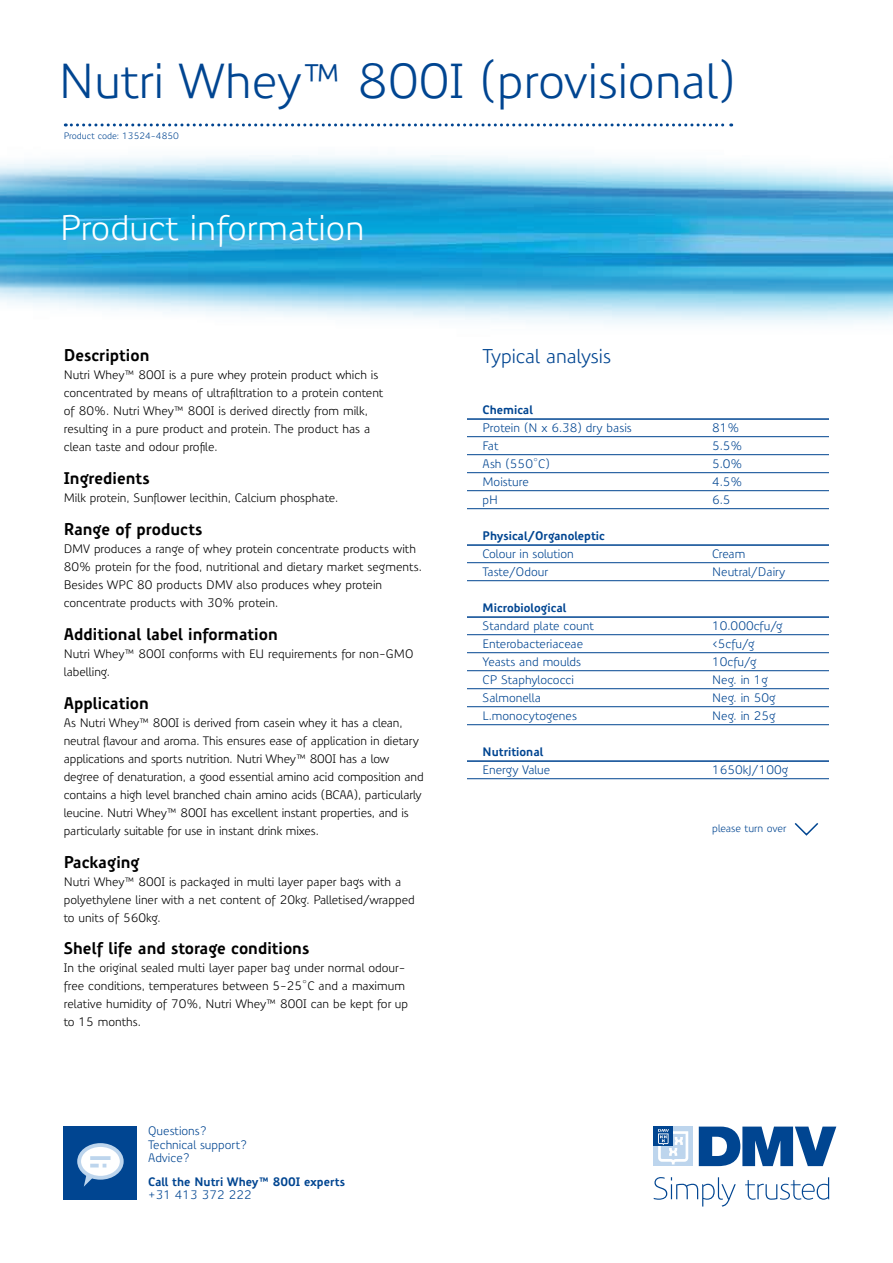
<style>
.page{position:relative;width:893px;height:1263px;background:#fff}
.page>*{position:absolute;margin:0;border:0;box-sizing:border-box;transform-origin:0 0}
.t1{font:48px "Precious Sans";color:#004591}
.t2{font:34.5px "Precious Sans";color:#fff}
.t3{font:19.5px "Precious Sans";color:#004591}
.t4{font:700 16.5px "Precious Sans";color:#000}
.t5{font:12px/18px "Precious Sans";color:#000}
.t6{font:12px/13.5px "Precious Sans";color:#004591}
.t7{font:700 12px "Precious Sans";color:#004591}
.t8{font:10.5px "Precious Sans";letter-spacing:-.005em;color:#004591}
.t9{font:9px "Precious Sans";color:#004591}
</style>
<div class="page">
<img style="left:0;top:155px;width:893px;height:169px">
<hr style="left:468px;top:418px;width:361px;height:2px;background:#004591">
<hr style="left:468px;top:436px;width:361px;height:1px;background:#004591">
<hr style="left:468px;top:454px;width:361px;height:1px;background:#004591">
<hr style="left:468px;top:472px;width:361px;height:1px;background:#004591">
<hr style="left:468px;top:490px;width:361px;height:1px;background:#004591">
<hr style="left:468px;top:508px;width:361px;height:1px;background:#004591">
<hr style="left:468px;top:544px;width:361px;height:2px;background:#004591">
<hr style="left:468px;top:562px;width:361px;height:1px;background:#004591">
<hr style="left:468px;top:580px;width:361px;height:1px;background:#004591">
<hr style="left:468px;top:616px;width:361px;height:2px;background:#004591">
<hr style="left:468px;top:634px;width:361px;height:1px;background:#004591">
<hr style="left:468px;top:652px;width:361px;height:1px;background:#004591">
<hr style="left:468px;top:670px;width:361px;height:1px;background:#004591">
<hr style="left:468px;top:688px;width:361px;height:1px;background:#004591">
<hr style="left:468px;top:706px;width:361px;height:1px;background:#004591">
<hr style="left:468px;top:724px;width:361px;height:1px;background:#004591">
<hr style="left:468px;top:760px;width:361px;height:2px;background:#004591">
<hr style="left:468px;top:778px;width:361px;height:1px;background:#004591">
<div style="left:653px;top:1126px;width:40px;height:40px;background:#bdd5ed"></div>
<div style="left:653px;top:1126px;width:20px;height:20px;background:#004591"></div>
<svg style="left:654px;top:1126px;width:182px;height:80px"></svg>
<svg style="left:794px;top:823px;width:25px;height:13px"></svg>
<div style="left:64px;top:1126px;width:73px;height:73px;background:#004591"></div>
<svg style="left:79px;top:1145px;width:43px;height:33px"></svg>
<div style="left:77px;top:1143px;width:47px;height:37px;border:4px solid #bdd5ed;border-radius:50%"></div>
<svg style="left:84px;top:1174px;width:9px;height:13px"></svg>
<hr style="left:90px;top:1156px;width:21px;height:4px;background:#bdd5ed">
<svg style="left:90px;top:1164px;width:16px;height:3px"></svg>
<svg style="left:65px;top:123px;width:667px;height:3px"></svg>
<h1 class="t1" style="left:58px;top:50px;width:679px">Nutri Whey™ 800I (provisional)</h1>
<p class="t9" style="left:64px;top:130px;width:117px">Product code: 13524-4850</p>
<h2 class="t2" style="left:60px;top:206px;width:306px">Product information</h2>
<h3 class="t4" style="left:64px;top:345px;width:87px">Description</h3>
<p class="t5" style="left:64px;top:366px;width:321px">Nutri Whey™ 800I is a pure whey protein product which is concentrated by means of ultrafiltration to a protein content of 80%. Nutri Whey™ 800I is derived directly from milk, resulting in a pure product and protein. The product has a clean taste and odour profile.</p>
<h3 class="t4" style="left:64px;top:468px;width:88px">Ingredients</h3>
<p class="t5" style="left:64px;top:489px;width:276px">Milk protein, Sunflower lecithin, Calcium phosphate.</p>
<h3 class="t4" style="left:64px;top:519px;width:140px">Range of products</h3>
<p class="t5" style="left:64px;top:540px;width:360px">DMV produces a range of whey protein concentrate products with 80% protein for the food, nutritional and dietary market segments.<br>Besides WPC 80 products DMV also produces whey protein concentrate products with 30% protein.</p>
<h3 class="t4" style="left:64px;top:624px;width:216px">Additional label information</h3>
<p class="t5" style="left:64px;top:645px;width:351px">Nutri Whey™ 800I conforms with EU requirements for non-GMO labelling.</p>
<h3 class="t4" style="left:64px;top:693px;width:87px">Application</h3>
<p class="t5" style="left:64px;top:714px;width:361px">As Nutri Whey™ 800I is derived from casein whey it has a clean, neutral flavour and aroma. This ensures ease of application in dietary applications and sports nutrition. Nutri Whey™ 800I has a low degree of denaturation, a good essential amino acid composition and contains a high level branched chain amino acids (BCAA), particularly leucine. Nutri Whey™ 800I has excellent instant properties, and is particularly suitable for use in instant drink mixes.</p>
<h3 class="t4" style="left:64px;top:852px;width:78px">Packaging</h3>
<p class="t5" style="left:64px;top:873px;width:352px">Nutri Whey™ 800I is packaged in multi layer paper bags with a polyethylene liner with a net content of 20kg. Palletised/wrapped to units of 560kg.</p>
<h3 class="t4" style="left:64px;top:937px;width:247px">Shelf life and storage conditions</h3>
<p class="t5" style="left:64px;top:959px;width:346px">In the original sealed multi layer paper bag under normal odour&shy;free conditions, temperatures between 5-25°C and a maximum relative humidity of 70%, Nutri Whey™ 800I can be kept for up to 15 months.</p>
<p class="t6" style="left:148px;top:1124px;width:101px">Questions?<br>Technical support?<br>Advice?</p>
<p class="t7" style="left:148px;top:1174px;width:198px">Call the Nutri Whey™ 800I experts</p>
<p class="t6" style="left:148px;top:1188px;width:105px">+31 413 372 222</p>
<h3 class="t3" style="left:483px;top:344px;width:130px">Typical analysis</h3>
<p class="t7" style="left:483px;top:402px;width:52px">Chemical</p>
<p class="t6" style="left:483px;top:421px;width:151px">Protein (N x 6.38) dry basis</p>
<p class="t6" style="left:712px;top:421px;width:29px">81%</p>
<p class="t6" style="left:483px;top:439px;width:17px">Fat</p>
<p class="t6" style="left:712px;top:439px;width:32px">5.5%</p>
<p class="t6" style="left:483px;top:457px;width:69px">Ash (550°C)</p>
<p class="t6" style="left:712px;top:457px;width:32px">5.0%</p>
<p class="t6" style="left:483px;top:475px;width:48px">Moisture</p>
<p class="t6" style="left:712px;top:475px;width:32px">4.5%</p>
<p class="t6" style="left:483px;top:493px;width:17px">pH</p>
<p class="t6" style="left:712px;top:493px;width:20px">6.5</p>
<p class="t7" style="left:483px;top:528px;width:124px">Physical/Organoleptic</p>
<p class="t6" style="left:483px;top:547px;width:93px">Colour in solution</p>
<p class="t6" style="left:712px;top:547px;width:35px">Cream</p>
<p class="t6" style="left:483px;top:565px;width:67px">Taste/Odour</p>
<p class="t6" style="left:712px;top:565px;width:75px">Neutral/Dairy</p>
<p class="t7" style="left:483px;top:600px;width:85px">Microbiological</p>
<p class="t6" style="left:483px;top:619px;width:113px">Standard plate count</p>
<p class="t6" style="left:712px;top:619px;width:72px">10.000cfu/g</p>
<p class="t6" style="left:483px;top:637px;width:102px">Enterobacteriaceae</p>
<p class="t6" style="left:712px;top:637px;width:44px">&lt;5cfu/g</p>
<p class="t6" style="left:483px;top:655px;width:100px">Yeasts and moulds</p>
<p class="t6" style="left:712px;top:655px;width:46px">10cfu/g</p>
<p class="t6" style="left:483px;top:673px;width:93px">CP Staphylococci</p>
<p class="t6" style="left:712px;top:673px;width:57px">Neg. in 1g</p>
<p class="t6" style="left:483px;top:691px;width:60px">Salmonella</p>
<p class="t6" style="left:712px;top:691px;width:65px">Neg. in 50g</p>
<p class="t6" style="left:483px;top:709px;width:96px">L.monocytogenes</p>
<p class="t6" style="left:712px;top:709px;width:65px">Neg. in 25g</p>
<p class="t7" style="left:483px;top:744px;width:62px">Nutritional</p>
<p class="t6" style="left:483px;top:763px;width:69px">Energy Value</p>
<p class="t6" style="left:712px;top:763px;width:78px">1650kJ/100g</p>
<p class="t8" style="left:712px;top:822px;width:76px">please turn over</p>
</div>
